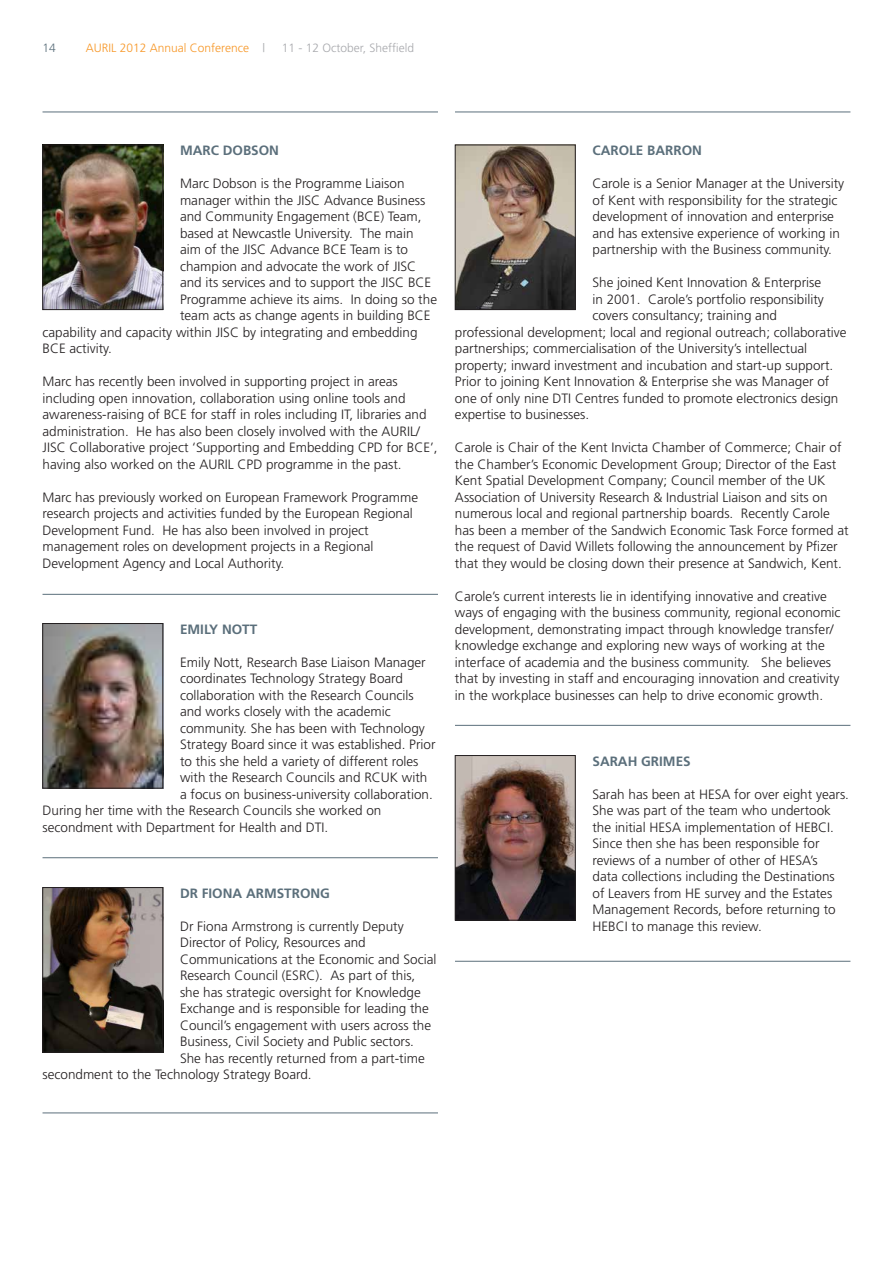
<style>
.page{position:relative;width:893px;height:1263px;background:#fff}
.page>*{position:absolute;margin:0;border:0;box-sizing:border-box;transform-origin:0 0}
.t1{font:300 13.5px/16.5px "Frutiger";color:#231f20}
.t2{font:700 13.5px "Frutiger";color:#5b6f7b}
.t3{font:300 12px "Frutiger";color:#f79727}
.t4{font:300 12px "Frutiger";color:#a8a9ad}
.t5{font:300 12px "Frutiger";color:#5b6f7b}
.s1{color:#a8a9ad}
</style>
<div class="page">
<hr style="left:43px;top:112px;width:395px;height:1px;background:#5b6f7b">
<hr style="left:43px;top:594px;width:395px;height:1px;background:#5b6f7b">
<hr style="left:43px;top:857px;width:395px;height:1px;background:#5b6f7b">
<hr style="left:43px;top:1113px;width:395px;height:1px;background:#5b6f7b">
<hr style="left:455px;top:112px;width:395px;height:1px;background:#5b6f7b">
<hr style="left:455px;top:725px;width:395px;height:1px;background:#5b6f7b">
<hr style="left:455px;top:961px;width:395px;height:1px;background:#5b6f7b">
<img style="left:45px;top:147px;width:116px;height:161px">
<div style="left:43px;top:145px;width:120px;height:165px;border:1px solid #231f20"></div>
<img style="left:457px;top:147px;width:116px;height:161px">
<div style="left:455px;top:145px;width:120px;height:165px;border:1px solid #231f20"></div>
<img style="left:457px;top:757px;width:116px;height:161px">
<div style="left:455px;top:755px;width:120px;height:165px;border:1px solid #231f20"></div>
<img style="left:45px;top:625px;width:116px;height:161px">
<div style="left:43px;top:623px;width:120px;height:165px;border:1px solid #231f20"></div>
<img style="left:45px;top:889px;width:116px;height:161px">
<div style="left:43px;top:887px;width:120px;height:165px;border:1px solid #231f20"></div>
<p class="t5" style="left:43px;top:41px;width:15px">14</p>
<p class="t3" style="left:86px;top:41px;width:181px">AURIL 2012 Annual Conference <span class="s1">|</span></p>
<p class="t4" style="left:282px;top:41px;width:134px">11 - 12 October, Sheffield</p>
<p class="t2" style="left:180px;top:143px;width:100px">MARC DOBSON</p>
<p class="t1" style="left:180px;top:175px;width:226px">Marc Dobson is the Programme Liaison</p>
<p class="t1" style="left:180px;top:192px;width:247px">manager within the JISC Advance Business</p>
<p class="t1" style="left:180px;top:208px;width:243px">and Community Engagement (BCE) Team,</p>
<p class="t1" style="left:180px;top:225px;width:235px">based at Newcastle University. The main</p>
<p class="t1" style="left:180px;top:241px;width:230px">aim of the JISC Advance BCE Team is to</p>
<p class="t1" style="left:180px;top:258px;width:238px">champion and advocate the work of JISC</p>
<p class="t1" style="left:180px;top:274px;width:253px">and its services and to support the JISC BCE</p>
<p class="t1" style="left:180px;top:291px;width:259px">Programme achieve its aims. In doing so the</p>
<p class="t1" style="left:180px;top:307px;width:252px">team acts as change agents in building BCE</p>
<p class="t1" style="left:43px;top:324px;width:377px">capability and capacity within JISC by integrating and embedding</p>
<p class="t1" style="left:43px;top:340px;width:71px">BCE activity.</p>
<p class="t1" style="left:43px;top:373px;width:397px">Marc has recently been involved in supporting project in areas including open innovation, collaboration using online tools and awareness-raising of BCE for staff in roles including IT, libraries and administration. He has also been closely involved with the AURIL/ JISC Collaborative project ‘Supporting and Embedding CPD for BCE’, having also worked on the AURIL CPD programme in the past.</p>
<p class="t1" style="left:43px;top:489px;width:377px">Marc has previously worked on European Framework Programme research projects and activities funded by the European Regional Development Fund. He has also been involved in project management roles on development projects in a Regional Development Agency and Local Authority.</p>
<p class="t2" style="left:180px;top:621px;width:79px">EMILY NOTT</p>
<p class="t1" style="left:180px;top:654px;width:247px">Emily Nott, Research Base Liaison Manager</p>
<p class="t1" style="left:180px;top:670px;width:225px">coordinates Technology Strategy Board</p>
<p class="t1" style="left:180px;top:687px;width:235px">collaboration with the Research Councils</p>
<p class="t1" style="left:180px;top:703px;width:212px">and works closely with the academic</p>
<p class="t1" style="left:180px;top:720px;width:246px">community. She has been with Technology</p>
<p class="t1" style="left:180px;top:736px;width:257px">Strategy Board since it was established. Prior</p>
<p class="t1" style="left:180px;top:753px;width:240px">to this she held a variety of different roles</p>
<p class="t1" style="left:180px;top:769px;width:249px">with the Research Councils and RCUK with</p>
<p class="t1" style="left:180px;top:786px;width:254px">a focus on business-university collaboration.</p>
<p class="t1" style="left:43px;top:802px;width:340px">During her time with the Research Councils she worked on</p>
<p class="t1" style="left:43px;top:819px;width:287px">secondment with Department for Health and DTI.</p>
<p class="t2" style="left:180px;top:885px;width:151px">DR FIONA ARMSTRONG</p>
<p class="t1" style="left:180px;top:918px;width:225px">Dr Fiona Armstrong is currently Deputy</p>
<p class="t1" style="left:180px;top:934px;width:187px">Director of Policy, Resources and</p>
<p class="t1" style="left:180px;top:951px;width:258px">Communications at the Economic and Social</p>
<p class="t1" style="left:180px;top:967px;width:237px">Research Council (ESRC). As part of this,</p>
<p class="t1" style="left:180px;top:984px;width:242px">she has strategic oversight for Knowledge</p>
<p class="t1" style="left:180px;top:1000px;width:250px">Exchange and is responsible for leading the</p>
<p class="t1" style="left:180px;top:1017px;width:253px">Council’s engagement with users across the</p>
<p class="t1" style="left:180px;top:1033px;width:236px">Business, Civil Society and Public sectors.</p>
<p class="t1" style="left:180px;top:1050px;width:246px">She has recently returned from a part-time</p>
<p class="t1" style="left:43px;top:1066px;width:271px">secondment to the Technology Strategy Board.</p>
<p class="t2" style="left:592px;top:143px;width:111px">CAROLE BARRON</p>
<p class="t1" style="left:592px;top:175px;width:253px">Carole is a Senior Manager at the University of Kent with responsibility for the strategic development of innovation and enterprise and has extensive experience of working in partnership with the Business community.</p>
<p class="t1" style="left:592px;top:274px;width:230px">She joined Kent Innovation &amp; Enterprise</p>
<p class="t1" style="left:592px;top:291px;width:233px">in 2001. Carole’s portfolio responsibility</p>
<p class="t1" style="left:592px;top:307px;width:186px">covers consultancy; training and</p>
<p class="t1" style="left:455px;top:324px;width:393px">professional development; local and regional outreach; collaborative</p>
<p class="t1" style="left:455px;top:340px;width:354px">partnerships; commercialisation of the University’s intellectual</p>
<p class="t1" style="left:455px;top:357px;width:380px">property; inward investment and incubation and start-up support.</p>
<p class="t1" style="left:455px;top:373px;width:376px">Prior to joining Kent Innovation &amp; Enterprise she was Manager of</p>
<p class="t1" style="left:455px;top:390px;width:385px">one of only nine DTI Centres funded to promote electronics design</p>
<p class="t1" style="left:455px;top:406px;width:136px">expertise to businesses.</p>
<p class="t1" style="left:455px;top:439px;width:395px">Carole is Chair of the Kent Invicta Chamber of Commerce; Chair of the Chamber’s Economic Development Group; Director of the East Kent Spatial Development Company; Council member of the UK Association of University Research &amp; Industrial Liaison and sits on numerous local and regional partnership boards. Recently Carole has been a member of the Sandwich Economic Task Force formed at the request of David Willets following the announcement by Pfizer that they would be closing down their presence at Sandwich, Kent.</p>
<p class="t1" style="left:455px;top:588px;width:387px">Carole’s current interests lie in identifying innovative and creative ways of engaging with the business community, regional economic development, demonstrating impact through knowledge transfer/ knowledge exchange and exploring new ways of working at the interface of academia and the business community. She believes that by investing in staff and encouraging innovation and creativity in the workplace businesses can help to drive economic growth.</p>
<p class="t2" style="left:592px;top:753px;width:100px">SARAH GRIMES</p>
<p class="t1" style="left:592px;top:786px;width:258px">Sarah has been at HESA for over eight years.<br>She was part of the team who undertook the initial HESA implementation of HEBCI.<br>Since then she has been responsible for reviews of a number of other of HESA’s<br>data collections including the Destinations of Leavers from HE survey and the Estates Management Records, before returning to HEBCI to manage this review.</p>
</div>
